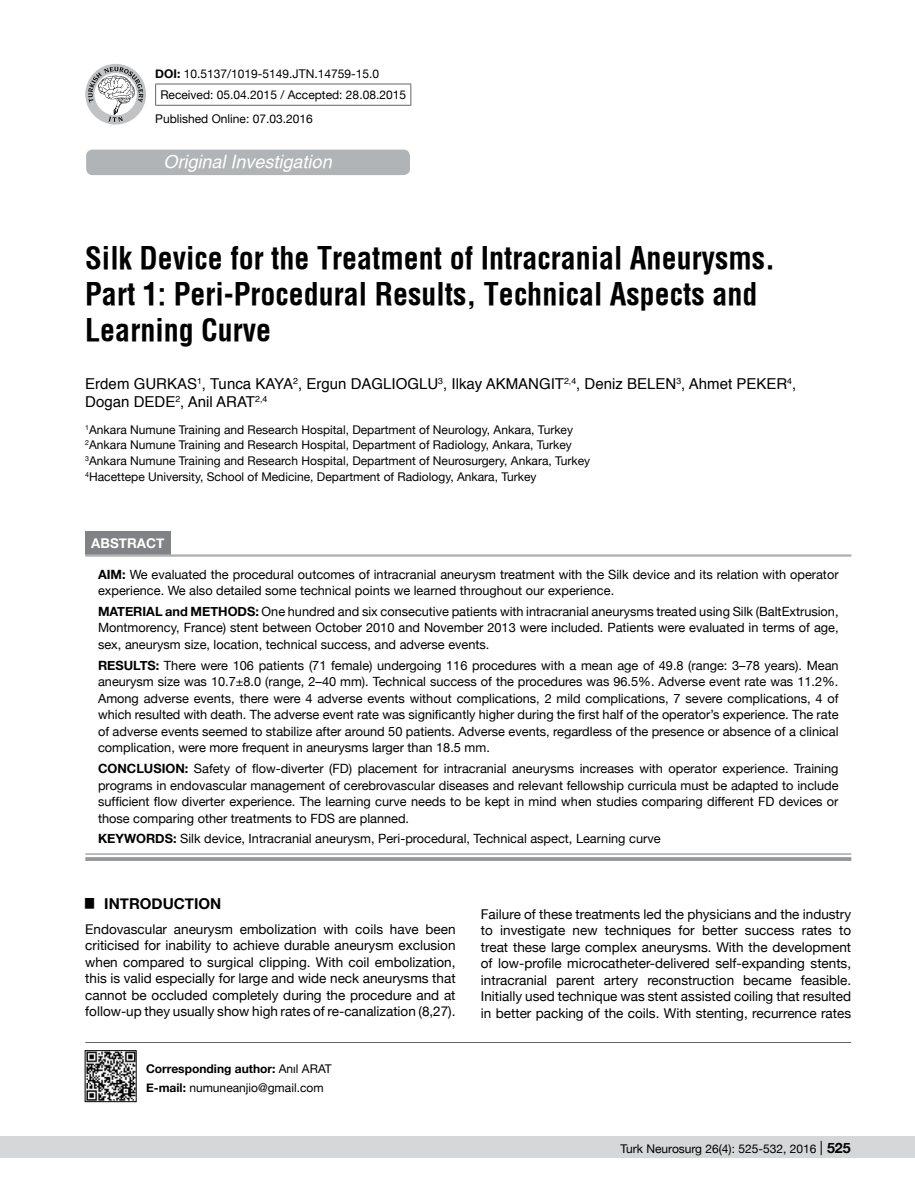
<style>
.page{position:relative;width:915px;height:1191px;background:#fff}
.page>*{position:absolute;margin:0;border:0;box-sizing:border-box;transform-origin:0 0}
.t1{font:700 30px/36px "Helvetica Condens";color:#000}
.t2{font:italic 500 18px "Helvetica";color:#fff}
.t3{font:15px/18px "Helvetica";color:#000}
.t4{font:700 15px "Helvetica Neue";color:#000}
.t5{font:13.5px/16.5px "Helvetica Neue";color:#000;text-align:justify}
.t6{font:700 13.5px "Helvetica Neue";color:#fff}
.t7{font:12.75px/16.5px "Helvetica Neue";color:#000;text-align:justify}
.t8{font:700 12.75px "Helvetica Neue";color:#000}
.t9{font:12px/15.8px "Helvetica Neue";color:#000}
.s1{font-weight:700}
.s2{font-size:14.25px}
.s3{font-weight:700;font-size:14.25px}
</style>
<div class="page">
<div style="left:0;top:1136px;width:914px;height:22px;background:#d5d7d8"></div>
<div style="left:86px;top:150px;width:324px;height:25px;background:#b1b4b6;border-radius:6px"></div>
<hr style="left:85px;top:1042px;width:765px;height:1px;background:#636466">
<hr style="left:155px;top:84px;width:256px;height:1px;background:#636466">
<svg style="left:155px;top:84px;width:1px;height:21px"></svg>
<svg style="left:410px;top:84px;width:1px;height:21px"></svg>
<hr style="left:155px;top:105px;width:256px;height:1px;background:#636466">
<svg style="left:85px;top:64px;width:61px;height:61px"></svg>
<svg style="left:88px;top:67px;width:55px;height:55px"></svg>
<img style="left:87px;top:1052px;width:47px;height:47px">
<div style="left:85px;top:1050px;width:51px;height:51px;border:1px solid #000"></div>
<div style="left:85px;top:531px;width:85px;height:23px;background:#808285"></div>
<svg style="left:85px;top:854px;width:766px;height:1px"></svg>
<hr style="left:85px;top:554px;width:766px;height:1px;background:#939598">
<hr style="left:85px;top:556px;width:766px;height:1px;background:#939598">
<hr style="left:85px;top:853px;width:766px;height:1px;background:#939598">
<hr style="left:85px;top:857px;width:766px;height:4px;background:#9b9c9f">
<p class="t9" style="left:160px;top:63px;width:247px;line-height:21.9px;text-indent:-5px"><span class="s1">DOI:</span> 10.5137/1019-5149.JTN.14759-15.0<br>Received: 05.04.2015 / Accepted: 28.08.2015</p>
<p class="t9" style="left:155px;top:111px;width:159px">Published Online: 07.03.2016</p>
<h2 class="t2" style="left:163px;top:151px;width:170px">Original Investigation</h2>
<h1 class="t1" style="left:85px;top:240px;width:691px">Silk Device for the Treatment of Intracranial Aneurysms.<br>Part 1: Peri-Procedural Results, Technical Aspects and<br>Learning Curve</h1>
<p class="t3" style="left:85px;top:375px;width:712px">Erdem GURKAS<sup>1</sup>, Tunca KAYA<sup>2</sup>, Ergun DAGLIOGLU<sup>3</sup>, Ilkay AKMANGIT<sup>2,4</sup>, Deniz BELEN<sup>3</sup>, Ahmet PEKER<sup>4</sup>,<br>Dogan DEDE<sup>2</sup>, Anil ARAT<sup>2,4</sup></p>
<p class="t9" style="left:85px;top:422px;width:506px"><sup>1</sup>Ankara Numune Training and Research Hospital, Department of Neurology, Ankara, Turkey <sup>2</sup>Ankara Numune Training and Research Hospital, Department of Radiology, Ankara, Turkey <sup>3</sup>Ankara Numune Training and Research Hospital, Department of Neurosurgery, Ankara, Turkey <sup>4</sup>Hacettepe University, School of Medicine, Department of Radiology, Ankara, Turkey</p>
<p class="t6" style="left:91px;top:532px;width:75px">ABSTRACT</p>
<p class="t7" style="left:98px;top:566px;width:741px"><span class="s1">AIM:</span> We evaluated the procedural outcomes of intracranial aneurysm treatment with the Silk device and its relation with operator experience. We also detailed some technical points we learned throughout our experience.</p>
<p class="t8" style="left:98px;top:601px;width:21px">MATER</p>
<p class="t8" style="left:142px;top:601px;width:70px">IAL AND METHODS</p>
<p class="t7" style="left:98px;top:604px;width:741px;text-indent:157px"><span class="s1">:</span> One hundred and six consecutive patients with intracranial aneurysms treated using Silk (BaltExtrusion, Montmorency, France) stent between October 2010 and November 2013 were included. Patients were evaluated in terms of age, sex, aneurysm size, location, technical success, and adverse events.</p>
<p class="t8" style="left:98px;top:655px;width:19px">RESULTS</p>
<p class="t7" style="left:98px;top:657px;width:741px;text-indent:58px"><span class="s1">:</span> There were 106 patients (71 female) undergoing 116 procedures with a mean age of 49.8 (range: 3–78 years). Mean aneurysm size was 10.7±8.0 (range, 2–40 mm). Technical success of the procedures was 96.5%. Adverse event rate was 11.2%.<br>Among adverse events, there were 4 adverse events without complications, 2 mild complications, 7 severe complications, 4 of which resulted with death. The adverse event rate was significantly higher during the first half of the operator’s experience. The rate of adverse events seemed to stabilize after around 50 patients. Adverse events, regardless of the presence or absence of a clinical complication, were more frequent in aneurysms larger than 18.5 mm.</p>
<p class="t8" style="left:98px;top:758px;width:20px">CONCLUS</p>
<p class="t7" style="left:98px;top:761px;width:741px;text-indent:64px"><span class="s1">ION :</span> Safety of flow-diverter (FD) placement for intracranial aneurysms increases with operator experience. Training programs in endovascular management of cerebrovascular diseases and relevant fellowship curricula must be adapted to include sufficient flow diverter experience. The learning curve needs to be kept in mind when studies comparing different FD devices or those comparing other treatments to FDS are planned.</p>
<p class="t8" style="left:98px;top:828px;width:20px">KEYWORDS</p>
<p class="t7" style="left:173px;top:831px;width:489px"><span class="s1">:</span> Silk device, Intracranial aneurysm, Peri-procedural, Technical aspect, Learning curve</p>
<p class="t4" style="left:85px;top:891px;width:137px"><sup>█</sup> INTRODUCTION</p>
<p class="t5" style="left:85px;top:921px;width:371px">Endovascular aneurysm embolization with coils have been criticised for inability to achieve durable aneurysm exclusion when compared to surgical clipping. With coil embolization, this is valid especially for large and wide neck aneurysms that cannot be occluded completely during the procedure and at follow-up they usually show high rates of re-canalization (8,27).</p>
<p class="t9" style="left:146px;top:1060px;width:187px;line-height:18.6px"><span class="s1">CORRESPONDING AUTHOR:</span> Anıl ARAT<br><span class="s1">E-MAIL:</span> numuneanjio@gmail.com</p>
<p class="t5" style="left:480px;top:906px;width:371px">Failure of these treatments led the physicians and the industry to investigate new techniques for better success rates to treat these large complex aneurysms. With the development of low-profile microcatheter-delivered self-expanding stents, intracranial parent artery reconstruction became feasible.<br>Initially used technique was stent assisted coiling that resulted in better packing of the coils. With stenting, recurrence rates</p>
<p class="t9" style="left:620px;top:1141px;width:232px">Turk Neurosurg 26(4): 525-532, 2016 <span class="s2">|</span> <span class="s3">525</span></p>
</div>
